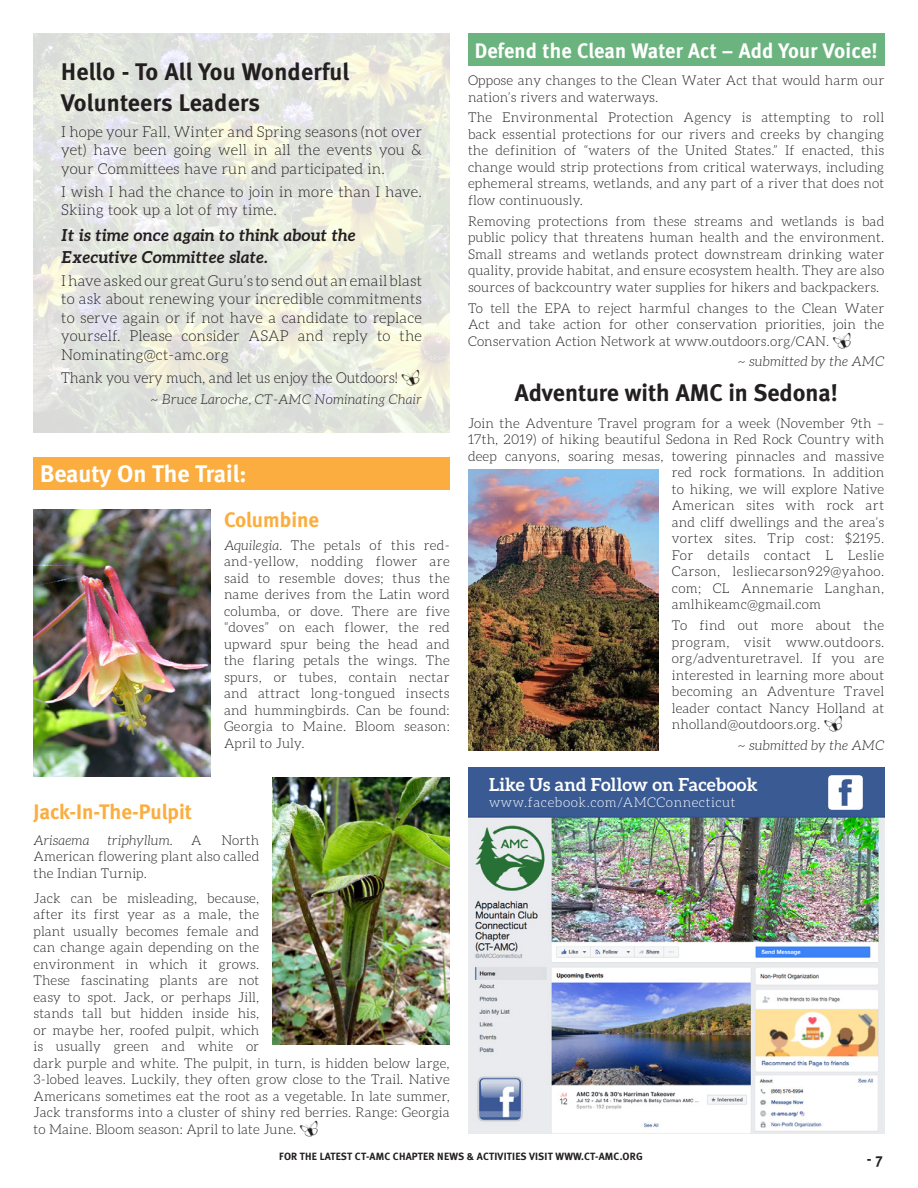
<style>
.page{position:relative;width:918px;height:1188px;background:#fff}
.page>*{position:absolute;margin:0;border:0;box-sizing:border-box;transform-origin:0 0}
.MetaBold_HL_16_18{font:700 24px/30.6px "Meta";letter-spacing:.005em;color:#231f20}
.MetaBold_HL_15_18{font:700 24px "Meta";color:#231f20}
.MetaBold_HL_15_18-2{font:700 24px "Meta";color:#fff}
.MetaBold_HL_16_18-2{font:700 21px "Meta";letter-spacing:.01em;color:#fff}
.HL_14_15{font:700 21px "Meta";color:#fbae3f}
.Aleo_B_10_12{font:700 18px "Aleo";letter-spacing:.01em;color:#fff}
.BODY_COPY_Justified{font:italic 700 16.5px/21.6px "Aleo";letter-spacing:.01em;color:#231f20}
.BODY_COPY_Justified-2{font:300 15px/18.6px "Aleo";letter-spacing:.01em;color:#231f20;text-align:justify}
.BODY_COPY_Justified-3{font:300 15px "Aleo";letter-spacing:-.01em;color:#231f20;scale:.95 1}
.t1{font:700 15px "Meta";color:#231f20}
.BODY_COPY_Justified-4{font:300 13.5px/16.5px "Aleo";letter-spacing:.01em;color:#231f20;text-align:justify}
.HL_14_15-2{font:300 13.5px/16.5px "Aleo";letter-spacing:.01em;color:#231f20;text-align:justify}
.Author{font:italic 300 13.5px "Aleo";letter-spacing:.02em;color:#231f20}
.t2{font:300 13.5px "Aleo";letter-spacing:.04em;color:#fff}
.BODY_COPY_Justified-5{font:300 13.5px "Aleo";letter-spacing:.03em;color:#231f20}
.HL_14_15-3{font:italic 300 13.5px "Aleo";letter-spacing:.01em;color:#231f20}
.t3{font:700 10.5px "Meta";letter-spacing:.02em;color:#231f20}
.s1{font-family:"Butterflies";font-weight:400;font-size:16.5px}
.s2{font-style:italic}
</style>
<div class="page">
<img style="left:468px;top:768px;width:416px;height:366px">
<img style="left:826px;top:774px;width:39px;height:38px">
<img style="left:33px;top:509px;width:178px;height:267px">
<img style="left:273px;top:777px;width:177px;height:267px">
<img style="left:34px;top:34px;width:416px;height:398px">
<div style="left:33px;top:457px;width:417px;height:32px;background:#fbae3f"></div>
<div style="left:468px;top:34px;width:417px;height:32px;background:#6cb47f"></div>
<img style="left:468px;top:470px;width:190px;height:280px">
<p class="MetaBold_HL_16_18" style="left:61px;top:56px;width:290px">Hello - To All You Wonderful<br>Volunteers Leaders</p>
<p class="BODY_COPY_Justified-2" style="left:61px;top:122px;width:362px">I hope your Fall, Winter and Spring seasons (not over yet) have been going well in all the events you &amp; your Committees have run and participated in.</p>
<p class="BODY_COPY_Justified-2" style="left:61px;top:182px;width:362px">I wish I had the chance to join in more than I have.<br>Skiing took up a lot of my time.</p>
<p class="BODY_COPY_Justified" style="left:61px;top:224px;width:296px">It is time once again to think about the<br>Executive Committee slate.</p>
<p class="BODY_COPY_Justified-2" style="left:61px;top:271px;width:362px">I have asked our great Guru’s to send out an email blast to ask about renewing your incredible commitments to serve again or if not have a candidate to replace yourself. Please consider ASAP and reply to the Nominating@ct-amc.org</p>
<p class="BODY_COPY_Justified-3" style="left:61px;top:369px;width:379px">Thank you very much, and let us enjoy the Outdoors! <span class="s1">Z</span></p>
<p class="Author" style="left:151px;top:392px;width:273px">~ Bruce Laroche, CT-AMC Nominating Chair</p>
<p class="MetaBold_HL_15_18-2" style="left:40px;top:460px;width:208px">Beauty On The Trail:</p>
<p class="HL_14_15" style="left:224px;top:507px;width:97px">Columbine</p>
<p class="BODY_COPY_Justified-4" style="left:224px;top:537px;width:227px"><span class="s2">Aquilegia.</span> The petals of this red&shy;and-yellow, nodding flower are said to resemble doves; thus the name derives from the Latin word columba, or dove. There are five “doves” on each flower, the red upward spur being the head and the flaring petals the wings. The spurs, or tubes, contain nectar and attract long-tongued insects and hummingbirds. Can be found:<br>Georgia to Maine. Bloom season:<br>April to July.</p>
<p class="HL_14_15" style="left:33px;top:799px;width:160px">Jack-In-The-Pulpit</p>
<p class="HL_14_15-3" style="left:33px;top:833px;width:57px">Arisaema</p>
<p class="HL_14_15-3" style="left:108px;top:833px;width:67px">triphyllum.</p>
<p class="HL_14_15-2" style="left:191px;top:832px;width:12px">A</p>
<p class="HL_14_15-2" style="left:33px;top:832px;width:227px;text-indent:188px">North American flowering plant also called the Indian Turnip.</p>
<p class="HL_14_15-2" style="left:33px;top:890px;width:418px;text-align:left">Jack can be misleading, because,<br>after its first year as a male, the<br>plant usually becomes female and<br>can change again depending on the<br>environment in which it grows.<br>These fascinating plants are not<br>easy to spot. Jack, or perhaps Jill,<br>stands tall but hidden inside his,<br>or maybe her, roofed pulpit, which<br>is usually green and white or<br>dark purple and white. The pulpit, in turn, is hidden below large, 3-lobed leaves. Luckily, they often grow close to the Trail. Native Americans sometimes eat the root as a vegetable. In late summer, Jack transforms into a cluster of shiny red berries. Range: Georgia to Maine. Bloom season: April to late June. <span class="s1">Z</span></p>
<p class="MetaBold_HL_16_18-2" style="left:475px;top:38px;width:405px">Defend the Clean Water Act – Add Your Voice!</p>
<p class="BODY_COPY_Justified-4" style="left:468px;top:72px;width:418px">Oppose any changes to the Clean Water Act that would harm our nation’s rivers and waterways.</p>
<p class="BODY_COPY_Justified-4" style="left:468px;top:109px;width:418px">The Environmental Protection Agency is attempting to roll back essential protections for our rivers and creeks by changing the definition of “waters of the United States.” If enacted, this change would strip protections from critical waterways, including ephemeral streams, wetlands, and any part of a river that does not flow continuously.</p>
<p class="BODY_COPY_Justified-4" style="left:468px;top:213px;width:418px">Removing protections from these streams and wetlands is bad public policy that threatens human health and the environment.<br>Small streams and wetlands protect downstream drinking water quality, provide habitat, and ensure ecosystem health. They are also sources of backcountry water supplies for hikers and backpackers.</p>
<p class="BODY_COPY_Justified-4" style="left:468px;top:300px;width:418px">To tell the EPA to reject harmful changes to the Clean Water Act and take action for other conservation priorities, join the Conservation Action Network at www.outdoors.org/CAN. <span class="s1">Z</span></p>
<p class="Author" style="left:738px;top:354px;width:148px">~ submitted by the AMC</p>
<p class="MetaBold_HL_15_18" style="left:515px;top:379px;width:325px">Adventure with AMC in Sedona!</p>
<p class="BODY_COPY_Justified-4" style="left:468px;top:415px;width:418px">Join the Adventure Travel program for a week (November 9th –</p>
<p class="BODY_COPY_Justified-4" style="left:468px;top:431px;width:418px">17th, 2019) of hiking beautiful Sedona in Red Rock Country with</p>
<p class="BODY_COPY_Justified-4" style="left:468px;top:448px;width:418px">deep canyons, soaring mesas, towering pinnacles and massive</p>
<p class="BODY_COPY_Justified-4" style="left:672px;top:464px;width:214px">red rock formations. In addition</p>
<p class="BODY_COPY_Justified-4" style="left:672px;top:481px;width:214px">to hiking, we will explore Native</p>
<p class="BODY_COPY_Justified-4" style="left:672px;top:497px;width:214px">American sites with rock art</p>
<p class="BODY_COPY_Justified-4" style="left:672px;top:514px;width:214px">and cliff dwellings and the area’s</p>
<p class="BODY_COPY_Justified-4" style="left:672px;top:530px;width:214px">vortex sites. Trip cost: $2195.</p>
<p class="BODY_COPY_Justified-5" style="left:672px;top:548px;width:214px">For details contact L Leslie</p>
<p class="BODY_COPY_Justified-4" style="left:672px;top:563px;width:214px">Carson, lesliecarson929@yahoo.</p>
<p class="BODY_COPY_Justified-4" style="left:672px;top:580px;width:214px">com; CL Annemarie Langhan,</p>
<p class="BODY_COPY_Justified-4" style="left:672px;top:596px;width:151px">amlhikeamc@gmail.com</p>
<p class="BODY_COPY_Justified-4" style="left:672px;top:617px;width:214px">To find out more about the program, visit www.outdoors. org/adventuretravel. If you are interested in learning more about becoming an Adventure Travel leader contact Nancy Holland at nholland@outdoors.org. <span class="s1">Z</span></p>
<p class="Author" style="left:738px;top:738px;width:148px">~ submitted by the AMC</p>
<p class="Aleo_B_10_12" style="left:489px;top:774px;width:270px">Like Us and Follow on Facebook</p>
<p class="t2" style="left:489px;top:795px;width:248px">www.facebook.com/AMCConnecticut</p>
<p class="t3" style="left:279px;top:1150px;width:365px">FOR THE LATEST CT-AMC CHAPTER NEWS &amp; ACTIVITIES VISIT WWW.CT-AMC.ORG</p>
<p class="t1" style="left:867px;top:1150px;width:17px">- 7</p>
</div>
